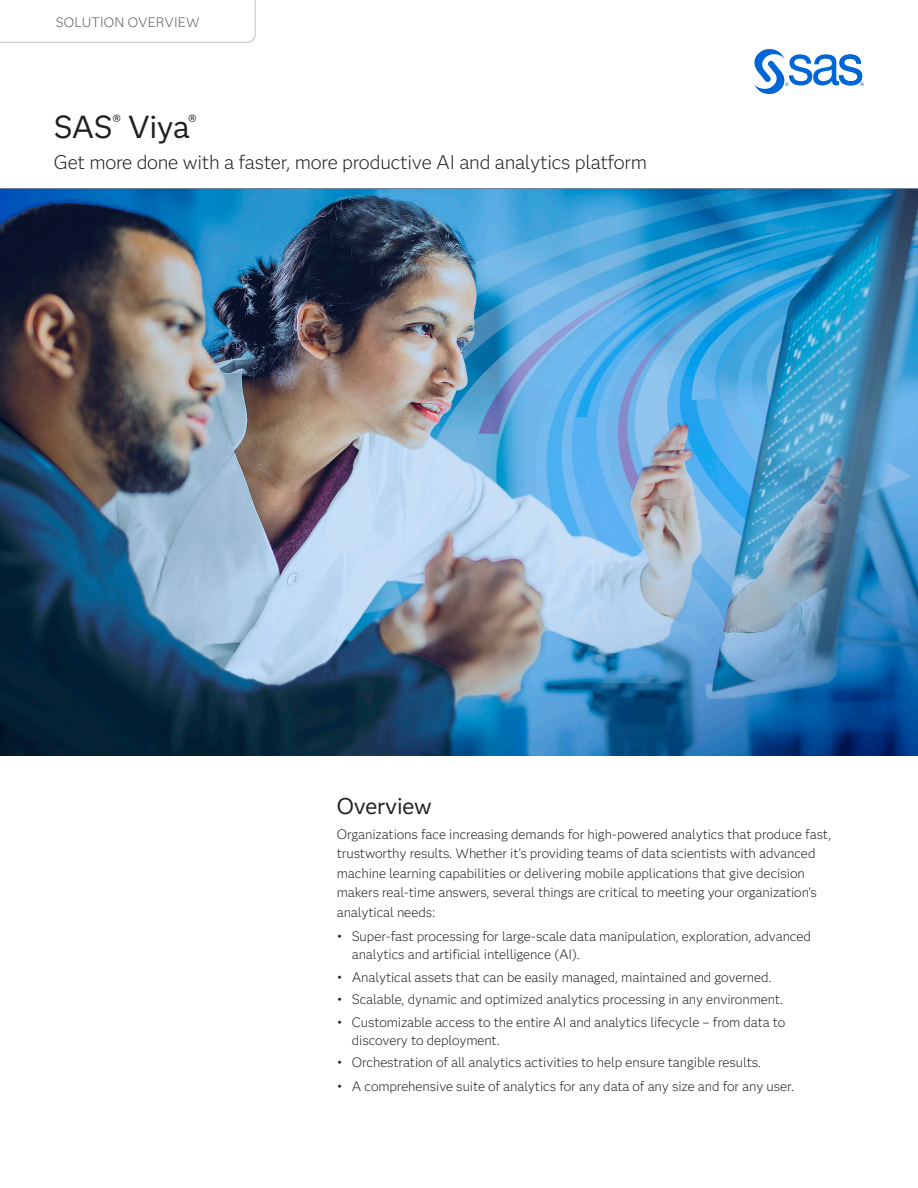
<style>
.page{position:relative;width:918px;height:1188px;background:#fff}
.page>*{position:absolute;margin:0;border:0;box-sizing:border-box;transform-origin:0 0}
.Headline_Title{font:31.5px "Anova";letter-spacing:-.02em;color:#231f20}
.Subhead-1{font:22.5px "Anova";letter-spacing:-.01em;color:#231f20}
.Headline_subhead___kicker{font:300 19.5px "Anova";letter-spacing:-.01em;color:#231f20}
.Body_before_bullet{font:300 13.5px/19.5px "Anova";letter-spacing:-.005em;color:#231f20}
.Collateral_Identifier{font:300 13.5px "Anova";letter-spacing:.01em;color:#58595b}
</style>
<div class="page">
<svg style="left:754px;top:49px;width:110px;height:45px"></svg>
<svg style="left:0;top:0;width:255px;height:43px"></svg>
<hr style="left:0;top:188px;width:918px;height:1px;background:#718497">
<img style="left:0;top:189px;width:918px;height:567px">
<h1 class="Collateral_Identifier" style="left:56px;top:13px;width:146px">SOLUTION OVERVIEW</h1>
<h1 class="Headline_Title" style="left:54px;top:105px;width:144px">SAS<sup>®</sup> Viya<sup>®</sup></h1>
<h1 class="Headline_subhead___kicker" style="left:54px;top:149px;width:595px">Get more done with a faster, more productive AI and analytics platform</h1>
<h2 class="Subhead-1" style="left:337px;top:790px;width:96px">Overview</h2>
<p class="Body_before_bullet" style="left:337px;top:824px;width:496px">Organizations face increasing demands for high-powered analytics that produce fast, trustworthy results. Whether it’s providing teams of data scientists with advanced machine learning capabilities or delivering mobile applications that give decision makers real-time answers, several things are critical to meeting your organization’s analytical needs:</p>
<p class="Body_before_bullet" style="left:352px;top:927px;width:461px;line-height:18px;text-indent:-15px">• Super-fast processing for large-scale data manipulation, exploration, advanced analytics and artificial intelligence (AI).</p>
<p class="Body_before_bullet" style="left:337px;top:967px;width:436px">• Analytical assets that can be easily managed, maintained and governed.</p>
<p class="Body_before_bullet" style="left:337px;top:989px;width:448px">• Scalable, dynamic and optimized analytics processing in any environment.</p>
<p class="Body_before_bullet" style="left:352px;top:1013px;width:435px;line-height:18px;text-indent:-15px">• Customizable access to the entire AI and analytics lifecycle – from data to discovery to deployment.</p>
<p class="Body_before_bullet" style="left:337px;top:1052px;width:426px">• Orchestration of all analytics activities to help ensure tangible results.</p>
<p class="Body_before_bullet" style="left:337px;top:1076px;width:459px">• A comprehensive suite of analytics for any data of any size and for any user.</p>
</div>
